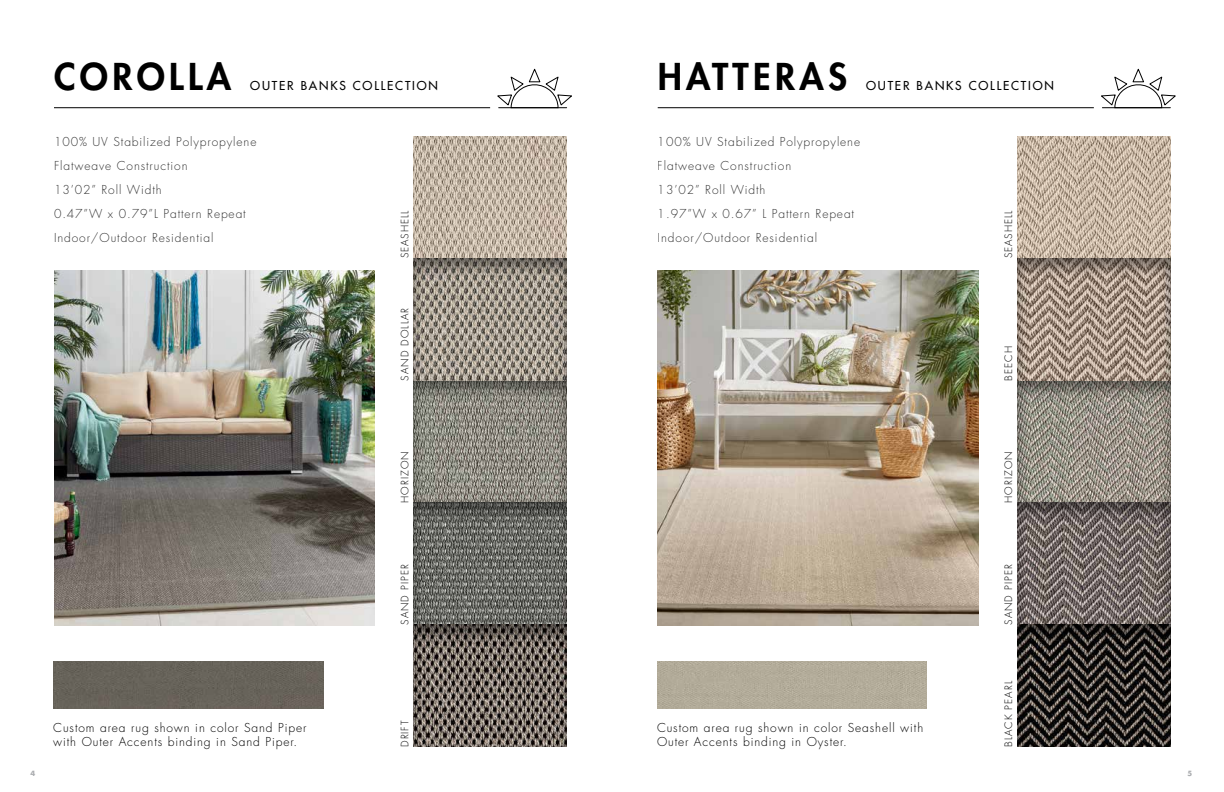
<style>
.page{position:relative;width:1224px;height:792px;background:#fff}
.page>*{position:absolute;margin:0;border:0;box-sizing:border-box;transform-origin:0 0}
.t1{font:800 36px "Futura Std";letter-spacing:.12em;color:#000}
.t2{font:300 12px/24px "Futura Std";letter-spacing:.075em;color:#000}
.t3{font:500 12px "Futura Std";letter-spacing:.15em;color:#000}
.t4{font:300 10px "Futura Std";letter-spacing:.1em;color:#000}
.t5{font:700 7px "Futura Std";color:#abadb0}
</style>
<div class="page">
<div style="left:411px;top:379px;width:156px;height:124px;background:#000;opacity:.45"></div>
<div style="left:1015px;top:379px;width:156px;height:124px;background:#000;opacity:.45"></div>
<div style="left:412px;top:501px;width:156px;height:125px;background:#000;opacity:.45"></div>
<div style="left:1016px;top:501px;width:156px;height:125px;background:#000;opacity:.45"></div>
<svg style="left:413px;top:136px;width:154px;height:121px"></svg>
<svg style="left:1017px;top:136px;width:154px;height:121px"></svg>
<div style="left:411px;top:257px;width:156px;height:124px;background:#000;opacity:.45"></div>
<div style="left:1015px;top:257px;width:156px;height:124px;background:#000;opacity:.45"></div>
<div style="left:412px;top:624px;width:156px;height:124px;background:#000;opacity:.45"></div>
<div style="left:1016px;top:624px;width:156px;height:124px;background:#000;opacity:.45"></div>
<img style="left:54px;top:270px;width:320px;height:356px">
<img style="left:658px;top:270px;width:320px;height:356px">
<div style="left:53px;top:662px;width:270px;height:47px;background:#67635a"></div>
<div style="left:657px;top:662px;width:270px;height:47px;background:#b2ab99"></div>
<hr style="left:54px;top:107px;width:436px;height:1px;background:#000">
<hr style="left:658px;top:107px;width:436px;height:1px;background:#000">
<svg style="left:497px;top:68px;width:75px;height:40px"></svg>
<hr style="left:499px;top:107px;width:68px;height:1px;background:#000">
<svg style="left:1101px;top:68px;width:75px;height:40px"></svg>
<hr style="left:1102px;top:107px;width:68px;height:1px;background:#000">
<h1 class="t1" style="left:54px;top:54px;width:179px">COROLLA</h1>
<p class="t3" style="left:250px;top:78px;width:189px">OUTER BANKS COLLECTION</p>
<h1 class="t1" style="left:658px;top:54px;width:191px">HATTERAS</h1>
<p class="t3" style="left:866px;top:78px;width:189px">OUTER BANKS COLLECTION</p>
<p class="t2" style="left:54px;top:130px;width:204px">100% UV Stabilized Polypropylene<br>Flatweave Construction<br>13’02” Roll Width<br>0.47”W x 0.79”L Pattern Repeat<br>Indoor/Outdoor Residential</p>
<p class="t2" style="left:658px;top:130px;width:204px">100% UV Stabilized Polypropylene<br>Flatweave Construction<br>13’02” Roll Width<br>1.97”W x 0.67” L Pattern Repeat<br>Indoor/Outdoor Residential</p>
<p class="t4" style="left:399px;top:258px;width:50px;rotate:-90deg">SEASHELL</p>
<p class="t4" style="left:1002px;top:258px;width:50px;rotate:-90deg">SEASHELL</p>
<p class="t4" style="left:399px;top:381px;width:74px;rotate:-90deg">SAND DOLLAR</p>
<p class="t4" style="left:1002px;top:381px;width:36px;rotate:-90deg">BEECH</p>
<p class="t4" style="left:399px;top:503px;width:53px;rotate:-90deg">HORIZON</p>
<p class="t4" style="left:1002px;top:503px;width:53px;rotate:-90deg">HORIZON</p>
<p class="t4" style="left:399px;top:625px;width:62px;rotate:-90deg">SAND PIPER</p>
<p class="t4" style="left:1002px;top:625px;width:62px;rotate:-90deg">SAND PIPER</p>
<p class="t4" style="left:399px;top:747px;width:28px;rotate:-90deg">DRIFT</p>
<p class="t2" style="left:53px;top:721px;width:255px;line-height:14px">Custom area rug shown in color Sand Piper with Outer Accents binding in Sand Piper.</p>
<p class="t2" style="left:657px;top:721px;width:268px;line-height:14px">Custom area rug shown in color Seashell with<br>Outer Accents binding in Oyster.</p>
<p class="t4" style="left:1002px;top:747px;width:67px;rotate:-90deg">BLACK PEARL</p>
<p class="t5" style="left:31px;top:769px;width:6px">4</p>
<p class="t5" style="left:1188px;top:769px;width:6px">5</p>
</div>
